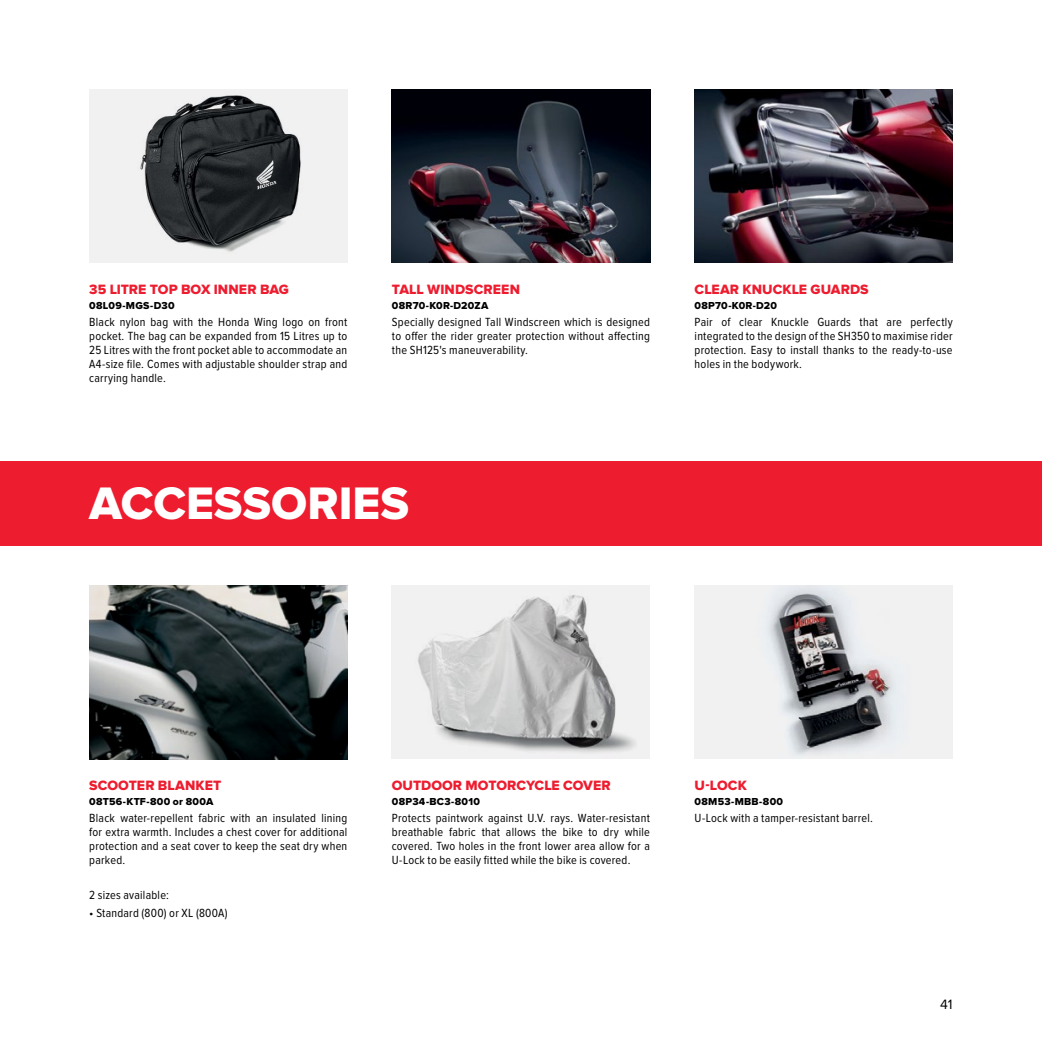
<style>
.page{position:relative;width:1042px;height:1042px;background:#fff}
.page>*{position:absolute;margin:0;border:0;box-sizing:border-box;transform-origin:0 0}
.t1{font:800 47.25px "Proxima Nova";color:#fff}
.t2{font:800 14px "Proxima Nova";letter-spacing:.005em;color:#ed1c2f}
.t3{font:14px "Proxima Nova";color:#000}
.t4{font:condensed 12.25px/14px "Proxima Nova";letter-spacing:.02em;color:#000;text-align:justify}
.t5{font:800 10.5px "Proxima Nova";letter-spacing:.025em;color:#000}
</style>
<div class="page">
<div style="left:0;top:461px;width:1042px;height:85px;background:#ed1c2f"></div>
<img style="left:89px;top:585px;width:258px;height:174px">
<img style="left:694px;top:89px;width:258px;height:174px">
<img style="left:89px;top:89px;width:258px;height:174px">
<img style="left:392px;top:89px;width:258px;height:174px">
<div style="left:694px;top:585px;width:258px;height:174px;background:#f1f1f2"></div>
<img style="left:767px;top:585px;width:129px;height:170px">
<div style="left:392px;top:585px;width:258px;height:174px;background:#f1f1f2"></div>
<img style="left:418px;top:595px;width:218px;height:157px">
<p class="t2" style="left:89px;top:281px;width:201px">35 LITRE TOP BOX INNER BAG</p>
<p class="t5" style="left:89px;top:299px;width:87px">08L09-MGS-D30</p>
<p class="t4" style="left:89px;top:315px;width:259px">Black nylon bag with the Honda Wing logo on front pocket. The bag can be expanded from 15 Litres up to 25 Litres with the front pocket able to accommodate an A4-size file. Comes with adjustable shoulder strap and carrying handle.</p>
<p class="t2" style="left:392px;top:281px;width:130px">TALL WINDSCREEN</p>
<p class="t5" style="left:392px;top:299px;width:98px">08R70-K0R-D20ZA</p>
<p class="t4" style="left:392px;top:315px;width:259px">Specially designed Tall Windscreen which is designed to offer the rider greater protection without affecting the SH125's maneuverability.</p>
<h1 class="t1" style="left:89px;top:476px;width:321px">ACCESSORIES</h1>
<p class="t2" style="left:694px;top:281px;width:176px">CLEAR KNUCKLE GUARDS</p>
<p class="t5" style="left:694px;top:299px;width:84px">08P70-K0R-D20</p>
<p class="t4" style="left:694px;top:315px;width:259px">Pair of clear Knuckle Guards that are perfectly integrated to the design of the SH350 to maximise rider protection. Easy to install thanks to the ready-to-use holes in the bodywork.</p>
<p class="t2" style="left:89px;top:777px;width:133px">SCOOTER BLANKET</p>
<p class="t5" style="left:89px;top:795px;width:126px">08T56-KTF-800 or 800A</p>
<p class="t4" style="left:89px;top:811px;width:259px">Black water-repellent fabric with an insulated lining for extra warmth. Includes a chest cover for additional protection and a seat cover to keep the seat dry when parked.</p>
<p class="t4" style="left:89px;top:888px;width:81px">2 sizes available:</p>
<p class="t4" style="left:89px;top:906px;width:140px">• Standard (800) or XL (800A)</p>
<p class="t2" style="left:392px;top:777px;width:220px">OUTDOOR MOTORCYCLE COVER</p>
<p class="t5" style="left:392px;top:795px;width:90px">08P34-BC3-8010</p>
<p class="t4" style="left:392px;top:811px;width:260px">Protects paintwork against U.V. rays. Water-resistant breathable fabric that allows the bike to dry while covered. Two holes in the front lower area allow for a U-Lock to be easily fitted while the bike is covered.</p>
<p class="t2" style="left:694px;top:777px;width:54px">U-LOCK</p>
<p class="t5" style="left:694px;top:795px;width:90px">08M53-MBB-800</p>
<p class="t4" style="left:694px;top:811px;width:180px">U-Lock with a tamper-resistant barrel.</p>
<p class="t3" style="left:940px;top:996px;width:14px">41</p>
</div>
